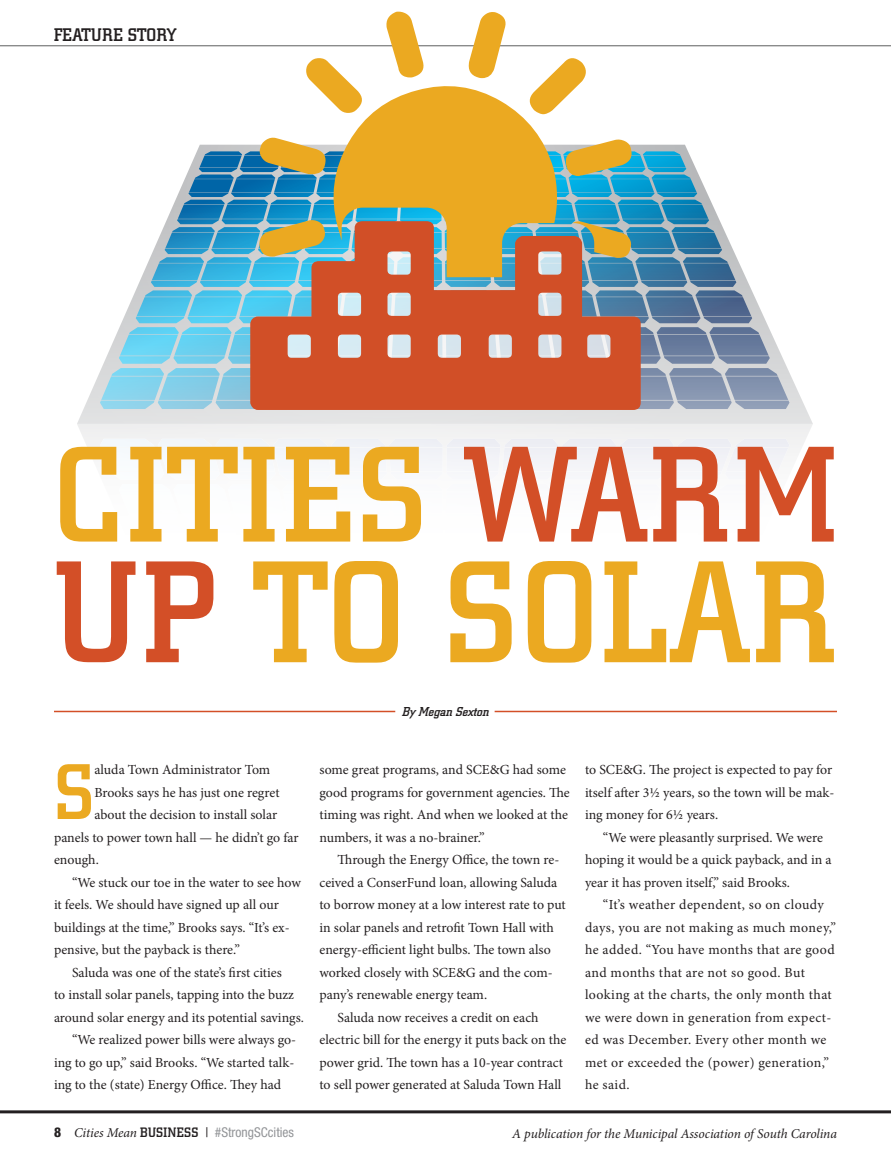
<style>
.page{position:relative;width:891px;height:1161px;background:#fff}
.page>*{position:absolute;margin:0;border:0;box-sizing:border-box;transform-origin:0 0}
.t1{font:500 142.8px "City";letter-spacing:.02em;color:#eba921}
.t2{font:500 134.25px "City";letter-spacing:.02em;color:#eba921}
.t3{font:500 77.55px "City";color:#eba921}
.t4{font:500 18px "City";letter-spacing:.02em;color:#231f20}
.t5{font:13.8px/22.5px "Minion Pro";color:#231f20}
.t6{font:13.8px/22.5px "Minion Pro";letter-spacing:.025em;color:#231f20}
.t7{font:italic 13.5px "Minion Pro";letter-spacing:-.01em;color:#231f20}
.t8{font:condensed 13.5px "Helvetica Neue LT Std";color:#939598}
.t9{font:italic 500 12.75px "City";color:#231f20}
.s1{color:#d34f27}
.s2{font-weight:800;color:#231f20}
.s3{font-family:"Minion Pro";font-style:italic;font-stretch:normal;color:#231f20}
.s4{font-family:"City";font-weight:500;font-stretch:normal;color:#231f20}
.s5{color:#231f20}
</style>
<div class="page">
<hr style="left:0;top:1110px;width:891px;height:3px;background:#231f20">
<hr style="left:0;top:45px;width:891px;height:1px;background:#5e5f5f">
<svg style="left:77px;top:145px;width:736px;height:279px"></svg>
<svg style="left:100px;top:151px;width:689px;height:258px"></svg>
<div style="left:216px;top:448px;width:171px;height:23px;background:#f5f7fa"></div>
<div style="left:389px;top:439px;width:54px;height:32px;background:#f3f4f8"></div>
<div style="left:446px;top:439px;width:55px;height:32px;background:#f2f3f7"></div>
<div style="left:502px;top:448px;width:168px;height:23px;background:#f2f3f7"></div>
<hr style="left:54px;top:711px;width:341px;height:1px;background:#d34f27">
<hr style="left:495px;top:711px;width:342px;height:1px;background:#d34f27">
<svg style="left:250px;top:221px;width:391px;height:189px;background:#c46a50"></svg>
<svg style="left:259px;top:11px;width:374px;height:266px"></svg>
<h3 class="t4" style="left:54px;top:25px;width:124px">FEATURE STORY</h3>
<h2 class="t2" style="left:54px;top:421px;width:784px">CITIES <span class="s1">WARM</span></h2>
<h1 class="t1" style="left:54px;top:534px;width:784px"><span class="s1">UP</span> TO SOLAR</h1>
<p class="t9" style="left:402px;top:705px;width:88px">By Megan Sexton</p>
<h3 class="t3" style="left:54px;top:749px;width:42px">S</h3>
<p class="t5" style="left:94px;top:758px;width:177px">aluda Town Administrator Tom</p>
<p class="t5" style="left:94px;top:781px;width:187px">Brooks says he has just one regret</p>
<p class="t5" style="left:94px;top:803px;width:184px">about the decision to install solar</p>
<p class="t5" style="left:54px;top:826px;width:246px">panels to power town hall — he didn’t go far</p>
<p class="t5" style="left:54px;top:848px;width:46px">enough.</p>
<p class="t5" style="left:72px;top:871px;width:231px">“We stuck our toe in the water to see how</p>
<p class="t5" style="left:54px;top:893px;width:226px">it feels. We should have signed up all our</p>
<p class="t5" style="left:54px;top:916px;width:237px">buildings at the time,” Brooks says. “It’s ex-</p>
<p class="t5" style="left:54px;top:938px;width:187px">pensive, but the payback is there.”</p>
<p class="t5" style="left:72px;top:961px;width:211px">Saluda was one of the state’s first cities</p>
<p class="t5" style="left:54px;top:983px;width:242px">to install solar panels, tapping into the buzz</p>
<p class="t5" style="left:54px;top:1006px;width:251px">around solar energy and its potential savings.</p>
<p class="t5" style="left:72px;top:1028px;width:226px">“We realized power bills were always go-</p>
<p class="t5" style="left:54px;top:1051px;width:242px">ing to go up,” said Brooks. “We started talk-</p>
<p class="t5" style="left:54px;top:1073px;width:229px">ing to the (state) Energy Office. They had</p>
<p class="t5" style="left:320px;top:758px;width:252px">some great programs, and SCE&amp;G had some good programs for government agencies. The timing was right. And when we looked at the numbers, it was a no-brainer.”</p>
<p class="t5" style="left:337px;top:849px;width:223px">Through the Energy Office, the town re-</p>
<p class="t5" style="left:320px;top:871px;width:239px">ceived a ConserFund loan, allowing Saluda</p>
<p class="t5" style="left:320px;top:894px;width:248px">to borrow money at a low interest rate to put</p>
<p class="t5" style="left:320px;top:916px;width:236px">in solar panels and retrofit Town Hall with</p>
<p class="t5" style="left:320px;top:939px;width:233px">energy-efficient light bulbs. The town also</p>
<p class="t5" style="left:320px;top:961px;width:235px">worked closely with SCE&amp;G and the com-</p>
<p class="t5" style="left:320px;top:984px;width:169px">pany’s renewable energy team.</p>
<p class="t5" style="left:337px;top:1006px;width:203px">Saluda now receives a credit on each</p>
<p class="t5" style="left:320px;top:1029px;width:249px">electric bill for the energy it puts back on the</p>
<p class="t5" style="left:320px;top:1051px;width:245px">power grid. The town has a 10-year contract</p>
<p class="t5" style="left:320px;top:1074px;width:243px">to sell power generated at Saluda Town Hall</p>
<p class="t5" style="left:585px;top:759px;width:251px">to SCE&amp;G. The project is expected to pay for itself after 3½ years, so the town will be mak&shy;ing money for 6½ years.</p>
<p class="t5" style="left:585px;top:826px;width:248px;text-indent:18px">“We were pleasantly surprised. We were hoping it would be a quick payback, and in a year it has proven itself,” said Brooks.</p>
<p class="t6" style="left:585px;top:894px;width:253px;text-indent:18px">“It’s weather dependent, so on cloudy days, you are not making as much money,” he added. “You have months that are good and months that are not so good. But looking at the charts, the only month that we were down in generation from expect&shy;ed was December. Every other month we met or exceeded the (power) generation,” he said.</p>
<p class="t8" style="left:54px;top:1124px;width:242px"><span class="s2">8</span> <span class="s3">Cities Mean</span> <span class="s4">BUSINESS</span> <span class="s5">|</span> #StrongSCcities</p>
<p class="t7" style="left:512px;top:1125px;width:326px">A publication for the Municipal Association of South Carolina</p>
</div>
